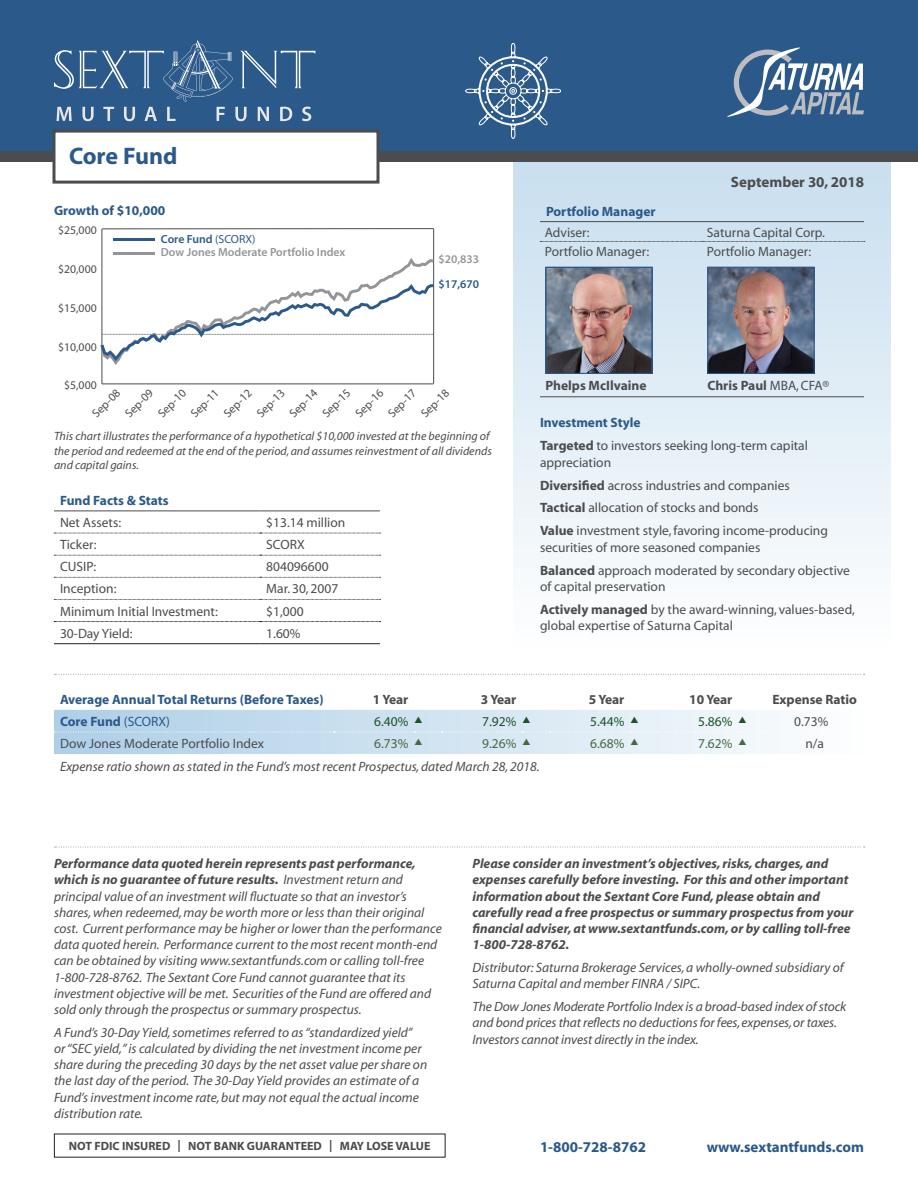
<style>
.page{position:relative;width:918px;height:1188px;background:#fff}
.page>*{position:absolute;margin:0;border:0;box-sizing:border-box;transform-origin:0 0}
.t1{font:700 24px "Myriad";letter-spacing:-.005em;color:#2b598a}
.t2{font:700 15px "Myriad";color:#2b598a}
.t3{font:700 15px "Myriad";color:#4b4c4d}
.t4{font:italic 13.5px/16.2px "Myriad";color:#4b4c4d}
.t5{font:13.5px/16.2px "Myriad";color:#4b4c4d}
.t6{font:italic 700 13.5px/16.2px "Myriad";color:#4b4c4d}
.t7{font:700 13.5px "Myriad";color:#2b598a}
.t8{font:700 13.5px "Myriad";color:#4b4c4d}
.t9{font:13.5px "Myriad";color:#1b5326}
.t10{font:13.5px "Myriad";color:#46693f}
.t11{font:italic 12px/14.4px "Myriad";color:#4b4c4d}
.t12{font:700 12px "Myriad";color:#4b4c4d}
.t13{font:11.7px "Myriad Pro";color:#4b4c4d}
.t14{font:600 11.7px/13.5px "Myriad Pro";color:#939598}
.t15{font:600 11.7px "Myriad Pro";color:#2b598a}
.s1{color:#2b598a}
.s2{font-weight:400;color:#2b598a}
.s3{font-weight:400}
.s4{font-weight:700}
</style>
<div class="page">
<div style="left:513px;top:148px;width:378px;height:504px;background:linear-gradient(to bottom,#c5dced,#fefefe)"></div>
<div style="left:0;top:0;width:918px;height:154px;background:#2b598a"></div>
<div style="left:0;top:151px;width:918px;height:11px;background:#4b4c4d"></div>
<svg style="left:727px;top:48px;width:137px;height:69px"></svg>
<div style="left:54px;top:131px;width:324px;height:51px;background:#fff"></div>
<div style="left:52px;top:130px;width:328px;height:54px;border:3px solid #4b4c4d"></div>
<svg style="left:540px;top:241px;width:325px;height:1px"></svg>
<hr style="left:540px;top:397px;width:162px;height:1px;background:#4b4c4d">
<hr style="left:702px;top:397px;width:162px;height:1px;background:#4b4c4d">
<hr style="left:540px;top:221px;width:162px;height:1px;background:#4b4c4d">
<hr style="left:702px;top:221px;width:162px;height:1px;background:#4b4c4d">
<img style="left:548px;top:269px;width:102px;height:102px">
<div style="left:546px;top:267px;width:106px;height:106px;border:1px solid #2b598a"></div>
<div style="left:545px;top:267px;width:108px;height:107px;border:1px solid #2b598a"></div>
<img style="left:709px;top:269px;width:104px;height:103px">
<div style="left:707px;top:267px;width:108px;height:107px;border:1px solid #2b598a"></div>
<hr style="left:433px;top:229px;width:1px;height:155px;background:#4b4c4d">
<hr style="left:102px;top:228px;width:332px;height:1px;background:#4b4c4d">
<hr style="left:102px;top:384px;width:331px;height:1px;background:#4b4c4d">
<hr style="left:102px;top:229px;width:1px;height:155px;background:#4b4c4d">
<svg style="left:100px;top:258px;width:334px;height:107px"></svg>
<hr style="left:113px;top:238px;width:41px;height:3px;background:#2b598a">
<hr style="left:113px;top:252px;width:41px;height:3px;background:#939598">
<hr style="left:54px;top:511px;width:206px;height:1px;background:#4b4c4d">
<svg style="left:54px;top:577px;width:327px;height:1px"></svg>
<svg style="left:54px;top:599px;width:327px;height:1px"></svg>
<hr style="left:54px;top:643px;width:206px;height:1px;background:#231f20">
<hr style="left:260px;top:643px;width:120px;height:1px;background:#231f20">
<hr style="left:260px;top:511px;width:120px;height:1px;background:#4b4c4d">
<svg style="left:54px;top:533px;width:327px;height:1px"></svg>
<svg style="left:54px;top:555px;width:327px;height:1px"></svg>
<svg style="left:54px;top:621px;width:327px;height:1px"></svg>
<svg style="left:54px;top:674px;width:811px;height:1px"></svg>
<svg style="left:54px;top:847px;width:811px;height:1px"></svg>
<svg style="left:54px;top:40px;width:262px;height:81px"></svg>
<svg style="left:465px;top:43px;width:96px;height:96px"></svg>
<svg style="left:54px;top:710px;width:725px;height:44px;background:#d0e3f1"></svg>
<p class="t1" style="left:69px;top:144px;width:110px">Core Fund</p>
<p class="t7" style="left:54px;top:204px;width:113px">Growth of $10,000</p>
<p class="t13" style="left:58px;top:223px;width:40px">$25,000</p>
<p class="t13" style="left:58px;top:262px;width:40px">$20,000</p>
<p class="t13" style="left:58px;top:301px;width:40px">$15,000</p>
<p class="t13" style="left:58px;top:339px;width:40px">$10,000</p>
<p class="t14" style="left:161px;top:232px;width:186px"><span class="s1">Core Fund</span> <span class="s2">(SCORX)<br></span>Dow Jones Moderate Portfolio Index</p>
<p class="t14" style="left:439px;top:252px;width:42px">$20,833</p>
<p class="t15" style="left:439px;top:277px;width:42px">$17,670</p>
<p class="t13" style="left:64px;top:378px;width:34px">$5,000</p>
<p class="t13" style="left:89px;top:410px;width:36px;rotate:-45deg">Sep-08</p>
<p class="t13" style="left:122px;top:410px;width:36px;rotate:-45deg">Sep-09</p>
<p class="t13" style="left:155px;top:410px;width:36px;rotate:-45deg">Sep-10</p>
<p class="t13" style="left:188px;top:410px;width:36px;rotate:-45deg">Sep-11</p>
<p class="t13" style="left:221px;top:410px;width:36px;rotate:-45deg">Sep-12</p>
<p class="t13" style="left:254px;top:410px;width:36px;rotate:-45deg">Sep-13</p>
<p class="t13" style="left:286px;top:410px;width:36px;rotate:-45deg">Sep-14</p>
<p class="t13" style="left:319px;top:410px;width:36px;rotate:-45deg">Sep-15</p>
<p class="t13" style="left:352px;top:410px;width:36px;rotate:-45deg">Sep-16</p>
<p class="t13" style="left:385px;top:410px;width:36px;rotate:-45deg">Sep-17</p>
<p class="t13" style="left:418px;top:410px;width:36px;rotate:-45deg">Sep-18</p>
<p class="t11" style="left:54px;top:430px;width:439px">This chart illustrates the performance of a hypothetical $10,000 invested at the beginning of the period and redeemed at the end of the period, and assumes reinvestment of all dividends and capital gains.</p>
<p class="t7" style="left:60px;top:493px;width:110px">Fund Facts &amp; Stats</p>
<p class="t5" style="left:60px;top:515px;width:63px">Net Assets:</p>
<p class="t5" style="left:266px;top:515px;width:81px">$13.14 million</p>
<p class="t5" style="left:60px;top:537px;width:38px">Ticker:</p>
<p class="t5" style="left:266px;top:537px;width:40px">SCORX</p>
<p class="t5" style="left:60px;top:559px;width:38px">CUSIP:</p>
<p class="t5" style="left:266px;top:559px;width:64px">804096600</p>
<p class="t5" style="left:60px;top:581px;width:58px">Inception:</p>
<p class="t5" style="left:266px;top:581px;width:74px">Mar. 30, 2007</p>
<p class="t5" style="left:60px;top:604px;width:159px">Minimum Initial Investment:</p>
<p class="t5" style="left:266px;top:604px;width:39px">$1,000</p>
<p class="t5" style="left:60px;top:626px;width:74px">30-Day Yield:</p>
<p class="t5" style="left:266px;top:626px;width:36px">1.60%</p>
<p class="t3" style="left:731px;top:174px;width:135px">September 30, 2018</p>
<p class="t7" style="left:546px;top:204px;width:111px">Portfolio Manager</p>
<p class="t5" style="left:545px;top:225px;width:46px">Adviser:</p>
<p class="t5" style="left:707px;top:225px;width:120px">Saturna Capital Corp.</p>
<p class="t5" style="left:545px;top:244px;width:106px">Portfolio Manager:</p>
<p class="t5" style="left:707px;top:244px;width:106px">Portfolio Manager:</p>
<p class="t8" style="left:545px;top:379px;width:103px">Phelps McIlvaine</p>
<p class="t8" style="left:707px;top:379px;width:124px">Chris Paul <span class="s3">MBA, CFA®</span></p>
<p class="t7" style="left:540px;top:416px;width:102px">Investment Style</p>
<p class="t5" style="left:540px;top:438px;width:269px"><span class="s4">Targeted</span> to investors seeking long-term capital appreciation</p>
<p class="t5" style="left:540px;top:478px;width:251px"><span class="s4">Diversified</span> across industries and companies</p>
<p class="t5" style="left:540px;top:500px;width:220px"><span class="s4">Tactical</span> allocation of stocks and bonds</p>
<p class="t5" style="left:540px;top:523px;width:289px"><span class="s4">Value</span> investment style, favoring income-producing securities of more seasoned companies</p>
<p class="t5" style="left:540px;top:563px;width:311px"><span class="s4">Balanced</span> approach moderated by secondary objective of capital preservation</p>
<p class="t5" style="left:540px;top:602px;width:316px"><span class="s4">Actively managed</span> by the award-winning, values-based, global expertise of Saturna Capital</p>
<p class="t7" style="left:60px;top:692px;width:265px">Average Annual Total Returns (Before Taxes)</p>
<p class="t8" style="left:373px;top:692px;width:37px">1 Year</p>
<p class="t8" style="left:481px;top:692px;width:37px">3 Year</p>
<p class="t8" style="left:589px;top:692px;width:37px">5 Year</p>
<p class="t8" style="left:689px;top:692px;width:45px">10 Year</p>
<p class="t8" style="left:772px;top:692px;width:86px">Expense Ratio</p>
<p class="t7" style="left:60px;top:714px;width:112px">Core Fund <span class="s3">(SCORX)</span></p>
<p class="t9" style="left:374px;top:715px;width:36px">6.40%</p>
<p class="t9" style="left:482px;top:715px;width:36px">7.92%</p>
<p class="t9" style="left:590px;top:715px;width:36px">5.44%</p>
<p class="t9" style="left:698px;top:715px;width:36px">5.86%</p>
<p class="t5" style="left:794px;top:714px;width:36px">0.73%</p>
<p class="t5" style="left:60px;top:736px;width:206px">Dow Jones Moderate Portfolio Index</p>
<p class="t10" style="left:374px;top:737px;width:36px">6.73%</p>
<p class="t10" style="left:482px;top:737px;width:36px">9.26%</p>
<p class="t10" style="left:590px;top:737px;width:36px">6.68%</p>
<p class="t10" style="left:698px;top:737px;width:36px">7.62%</p>
<p class="t5" style="left:805px;top:736px;width:20px">n/a</p>
<p class="t4" style="left:60px;top:759px;width:481px">Expense ratio shown as stated in the Fund’s most recent Prospectus, dated March 28, 2018.</p>
<p class="t4" style="left:54px;top:856px;width:389px"><span class="s4">Performance data quoted herein represents past performance, which is no guarantee of future results.</span> Investment return and principal value of an investment will fluctuate so that an investor’s shares, when redeemed, may be worth more or less than their original cost. Current performance may be higher or lower than the performance data quoted herein. Performance current to the most recent month-end can be obtained by visiting www.sextantfunds.com or calling toll-free 1-800-728-8762. The Sextant Core Fund cannot guarantee that its investment objective will be met. Securities of the Fund are offered and sold only through the prospectus or summary prospectus.</p>
<p class="t4" style="left:54px;top:1025px;width:375px">A Fund’s 30-Day Yield, sometimes referred to as “standardized yield” or “SEC yield,” is calculated by dividing the net investment income per share during the preceding 30 days by the net asset value per share on the last day of the period. The 30-Day Yield provides an estimate of a Fund’s investment income rate, but may not equal the actual income distribution rate.</p>
<p class="t6" style="left:472px;top:856px;width:383px">Please consider an investment’s objectives, risks, charges, and expenses carefully before investing. For this and other important information about the Sextant Core Fund, please obtain and carefully read a free prospectus or summary prospectus from your financial adviser, at www.sextantfunds.com, or by calling toll-free 1-800-728-8762.</p>
<p class="t4" style="left:472px;top:960px;width:373px">Distributor: Saturna Brokerage Services, a wholly-owned subsidiary of<br>Saturna Capital and member FINRA / SIPC.</p>
<p class="t4" style="left:472px;top:999px;width:375px">The Dow Jones Moderate Portfolio Index is a broad-based index of stock and bond prices that reflects no deductions for fees, expenses, or taxes.<br>Investors cannot invest directly in the index.</p>
<p class="t12" style="left:69px;top:1140px;width:363px">NOT FDIC INSURED | NOT BANK GUARANTEED | MAY LOSE VALUE</p>
<p class="t2" style="left:540px;top:1139px;width:108px">1-800-728-8762</p>
<p class="t2" style="left:707px;top:1139px;width:159px">www.sextantfunds.com</p>
</div>
